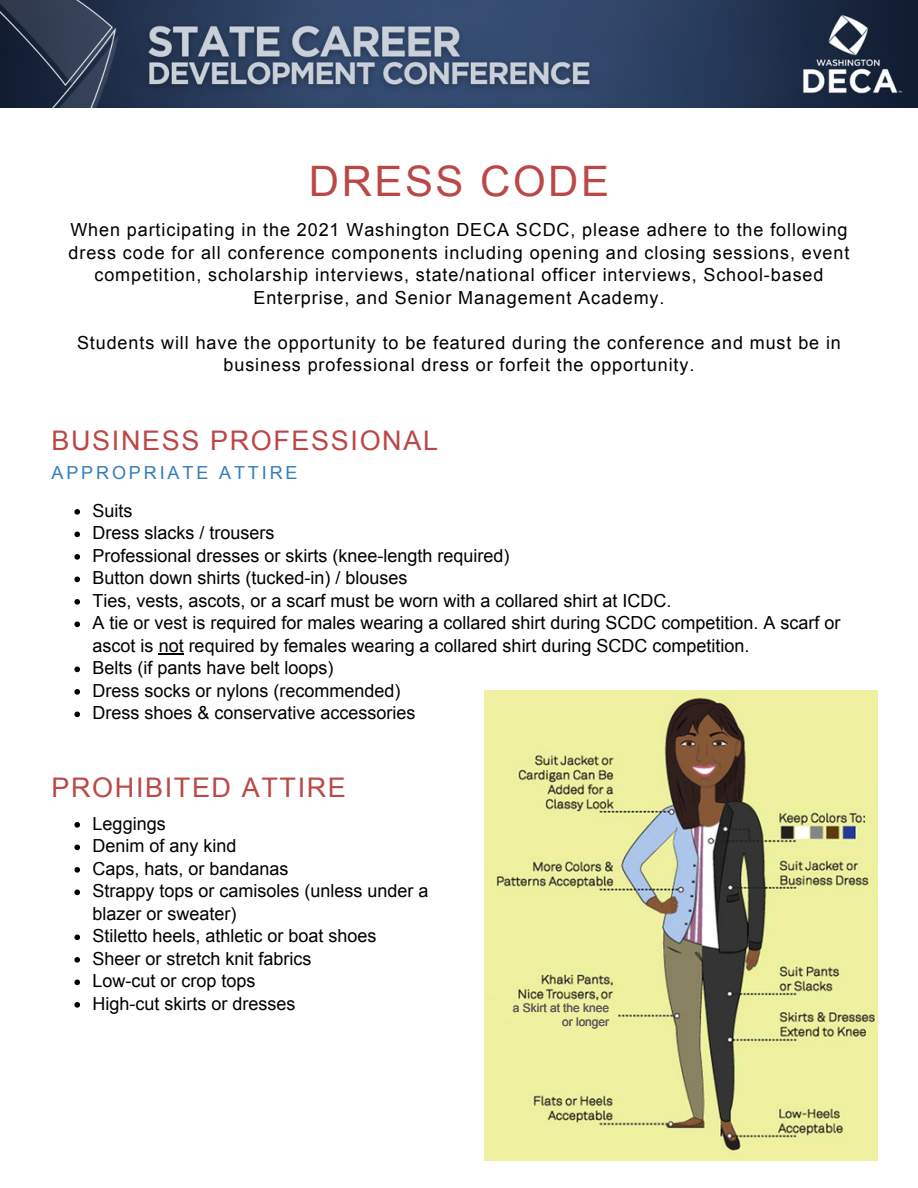
<style>
.page{position:relative;width:918px;height:1188px;background:#fff}
.page>*{position:absolute;margin:0;border:0;box-sizing:border-box;transform-origin:0 0}
.t1{font:42px "Arial";letter-spacing:.06em;color:#bb4747}
.t2{font:27px "Arial";letter-spacing:.06em;color:#bb4747}
.t3{font:18px/22.5px "Arial";color:#000}
.t4{font:18px/22.5px "Arial";letter-spacing:.05em;color:#000;text-align:center}
.t5{font:18px "Arial";letter-spacing:.16em;color:#347ebb}
.t6{font:12px "Arial";color:#645d5d}
</style>
<div class="page">
<img style="left:0;top:0;width:918px;height:108px">
<svg style="left:74px;top:509px;width:6px;height:6px"></svg>
<svg style="left:74px;top:532px;width:6px;height:5px"></svg>
<svg style="left:74px;top:554px;width:6px;height:6px"></svg>
<svg style="left:74px;top:577px;width:6px;height:5px"></svg>
<svg style="left:74px;top:599px;width:6px;height:6px"></svg>
<svg style="left:74px;top:622px;width:6px;height:5px"></svg>
<svg style="left:159px;top:653px;width:25px;height:1px"></svg>
<svg style="left:74px;top:667px;width:6px;height:5px"></svg>
<svg style="left:74px;top:689px;width:6px;height:6px"></svg>
<svg style="left:74px;top:712px;width:6px;height:5px"></svg>
<img style="left:485px;top:690px;width:392px;height:470px">
<div style="left:485px;top:1002px;width:133px;height:18px;background:#eff0a0"></div>
<svg style="left:74px;top:822px;width:6px;height:6px"></svg>
<svg style="left:74px;top:845px;width:6px;height:5px"></svg>
<svg style="left:74px;top:867px;width:6px;height:6px"></svg>
<svg style="left:74px;top:890px;width:6px;height:5px"></svg>
<svg style="left:74px;top:935px;width:6px;height:5px"></svg>
<svg style="left:74px;top:957px;width:6px;height:6px"></svg>
<svg style="left:74px;top:980px;width:6px;height:5px"></svg>
<svg style="left:74px;top:1002px;width:6px;height:6px"></svg>
<p class="t1" style="left:309px;top:158px;width:302px">DRESS CODE</p>
<p class="t4" style="left:69px;top:219px;width:782px">When participating in the 2021 Washington DECA SCDC, please adhere to the following dress code for all conference components including opening and closing sessions, event competition, scholarship interviews, state/national officer interviews, School-based Enterprise, and Senior Management Academy.</p>
<p class="t4" style="left:77px;top:331px;width:765px">Students will have the opportunity to be featured during the conference and must be in business professional dress or forfeit the opportunity.</p>
<p class="t2" style="left:52px;top:425px;width:388px">BUSINESS PROFESSIONAL</p>
<p class="t5" style="left:52px;top:463px;width:247px">APPROPRIATE ATTIRE</p>
<p class="t3" style="left:93px;top:499px;width:41px">Suits</p>
<p class="t3" style="left:93px;top:522px;width:183px">Dress slacks / trousers</p>
<p class="t3" style="left:93px;top:544px;width:418px">Professional dresses or skirts (knee-length required)</p>
<p class="t3" style="left:93px;top:567px;width:316px">Button down shirts (tucked-in) / blouses</p>
<p class="t3" style="left:93px;top:589px;width:580px">Ties, vests, ascots, or a scarf must be worn with a collared shirt at ICDC.</p>
<p class="t3" style="left:93px;top:612px;width:749px">A tie or vest is required for males wearing a collared shirt during SCDC competition. A scarf or ascot is not required by females wearing a collared shirt during SCDC competition.</p>
<p class="t3" style="left:93px;top:657px;width:242px">Belts (if pants have belt loops)</p>
<p class="t3" style="left:93px;top:679px;width:309px">Dress socks or nylons (recommended)</p>
<p class="t3" style="left:93px;top:702px;width:324px">Dress shoes &amp; conservative accessories</p>
<p class="t2" style="left:52px;top:772px;width:296px">PROHIBITED ATTIRE</p>
<p class="t3" style="left:93px;top:812px;width:75px">Leggings</p>
<p class="t3" style="left:93px;top:835px;width:145px">Denim of any kind</p>
<p class="t3" style="left:93px;top:857px;width:198px">Caps, hats, or bandanas</p>
<p class="t3" style="left:93px;top:880px;width:337px">Strappy tops or camisoles (unless under a blazer or sweater)</p>
<p class="t3" style="left:93px;top:925px;width:285px">Stiletto heels, athletic or boat shoes</p>
<p class="t3" style="left:93px;top:947px;width:220px">Sheer or stretch knit fabrics</p>
<p class="t3" style="left:93px;top:970px;width:164px">Low-cut or crop tops</p>
<p class="t3" style="left:93px;top:992px;width:204px">High-cut skirts or dresses</p>
<p class="t6" style="left:513px;top:1001px;width:98px">a Skirt at the knee</p>
<p class="t6" style="left:562px;top:1015px;width:49px">or longer</p>
</div>
